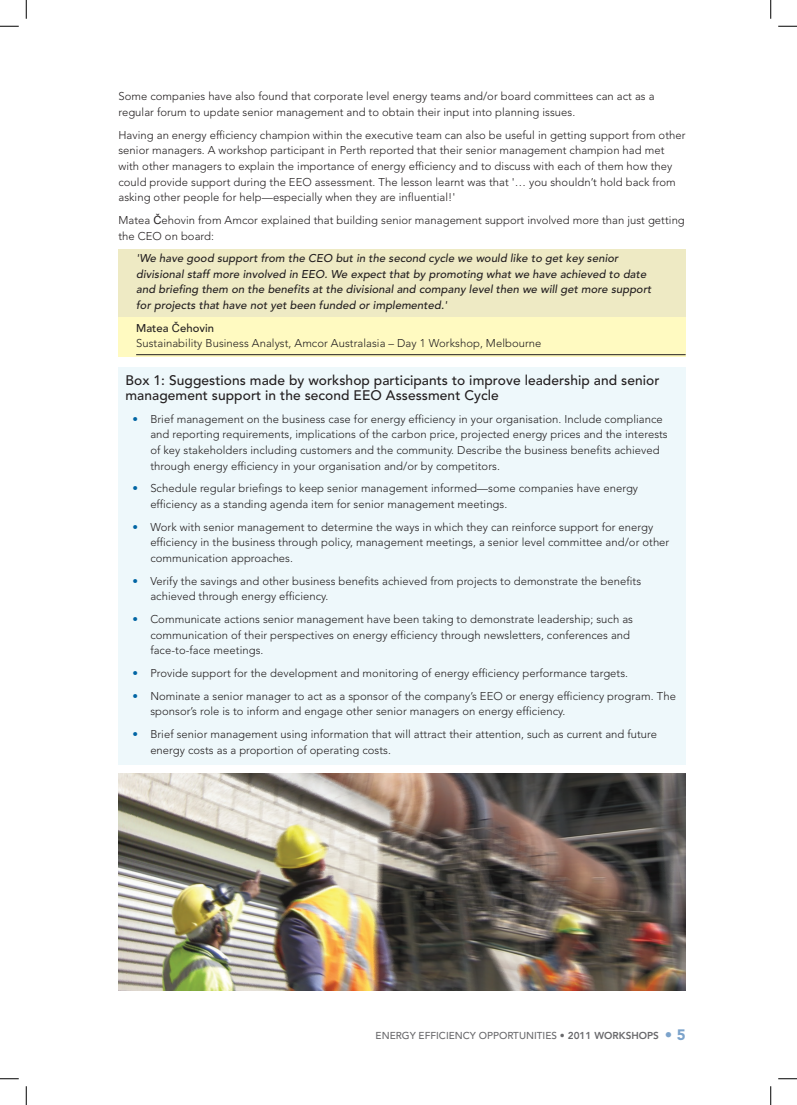
<style>
.page{position:relative;width:797px;height:1105px;background:#fff}
.page>*{position:absolute;margin:0;border:0;box-sizing:border-box;transform-origin:0 0}
.t1{font:15px "Avenir LT Std";color:#7ca3cb}
.Body_text{font:500 13.75px/15.6px "Avenir LT Std";letter-spacing:.005em;color:#231f20}
.WORKSHOP_BULLETS{font:300 11.25px/15.6px "Avenir LT Std";letter-spacing:.005em;color:#231f20}
.Body_text-2{font:300 11.25px/15.6px "Avenir LT Std";letter-spacing:.005em;color:#231f20}
.QUOTE{font:italic 500 11.25px/15.6px "Avenir LT Std";letter-spacing:.005em;color:#231f20}
.QUOTE_ATTRIBUTION{font:300 11.25px/15.6px "Avenir LT Std";letter-spacing:.005em;color:#231f20}
.t2{font:500 10px "Avenir LT Std";color:#69696c}
.s1{font-family:"Arial";font-weight:400}
.s2{font-weight:500}
.s3{color:#0065a4}
.s4{font-weight:800}
.s5{font-weight:900}
</style>
<div class="page">
<hr style="left:118px;top:990px;width:567px;height:1px;background:#0065a4">
<div style="left:118px;top:315px;width:567px;height:42px;background:#fffac1"></div>
<div style="left:118px;top:249px;width:567px;height:68px;background:#eeeac4"></div>
<hr style="left:136px;top:354px;width:549px;height:1px;background:#231f20">
<div style="left:118px;top:367px;width:567px;height:397px;background:#eef8fb"></div>
<img style="left:118px;top:774px;width:567px;height:216px">
<svg style="left:0;top:25px;width:19px;height:2px"></svg>
<svg style="left:778px;top:25px;width:19px;height:2px"></svg>
<svg style="left:0;top:1078px;width:19px;height:1px"></svg>
<svg style="left:778px;top:1078px;width:19px;height:1px"></svg>
<svg style="left:25px;top:0;width:2px;height:19px"></svg>
<svg style="left:25px;top:1086px;width:2px;height:19px"></svg>
<svg style="left:770px;top:0;width:1px;height:19px"></svg>
<svg style="left:770px;top:1086px;width:1px;height:19px"></svg>
<p class="Body_text-2" style="left:118px;top:89px;width:537px">Some companies have also found that corporate level energy teams and/or board committees can act as a regular forum to update senior management and to obtain their input into planning issues.</p>
<p class="Body_text-2" style="left:118px;top:127px;width:568px">Having an energy efficiency champion within the executive team can also be useful in getting support from other senior managers. A workshop participant in Perth reported that their senior management champion had met with other managers to explain the importance of energy efficiency and to discuss with each of them how they could provide support during the EEO assessment. The lesson learnt was that '… you shouldn’t hold back from asking other people for help—especially when they are influential!'</p>
<p class="Body_text-2" style="left:118px;top:212px;width:568px">Matea <span class="s1">Č</span>ehovin from Amcor explained that building senior management support involved more than just getting the CEO on board:</p>
<p class="QUOTE" style="left:136px;top:251px;width:516px">'We have good support from the CEO but in the second cycle we would like to get key senior divisional staff more involved in EEO. We expect that by promoting what we have achieved to date and briefing them on the benefits at the divisional and company level then we will get more support for projects that have not yet been funded or implemented.'</p>
<p class="QUOTE_ATTRIBUTION" style="left:136px;top:320px;width:407px"><span class="s2">Matea</span> <span class="s1">Č</span><span class="s2">ehovin<br></span>Sustainability Business Analyst, Amcor Australasia – Day 1 Workshop, Melbourne</p>
<p class="Body_text" style="left:125px;top:372px;width:535px">Box 1: Suggestions made by workshop participants to improve leadership and senior management support in the second EEO Assessment Cycle</p>
<p class="WORKSHOP_BULLETS" style="left:150px;top:411px;width:519px;text-indent:-18px"><span class="s3">•</span> Brief management on the business case for energy efficiency in your organisation. Include compliance and reporting requirements, implications of the carbon price, projected energy prices and the interests of key stakeholders including customers and the community. Describe the business benefits achieved through energy efficiency in your organisation and/or by competitors.</p>
<p class="WORKSHOP_BULLETS" style="left:150px;top:481px;width:489px;text-indent:-18px"><span class="s3">•</span> Schedule regular briefings to keep senior management informed—some companies have energy efficiency as a standing agenda item for senior management meetings.</p>
<p class="WORKSHOP_BULLETS" style="left:150px;top:519px;width:520px;text-indent:-18px"><span class="s3">•</span> Work with senior management to determine the ways in which they can reinforce support for energy efficiency in the business through policy, management meetings, a senior level committee and/or other communication approaches.</p>
<p class="WORKSHOP_BULLETS" style="left:150px;top:573px;width:492px;text-indent:-18px"><span class="s3">•</span> Verify the savings and other business benefits achieved from projects to demonstrate the benefits achieved through energy efficiency.</p>
<p class="WORKSHOP_BULLETS" style="left:150px;top:611px;width:484px;text-indent:-18px"><span class="s3">•</span> Communicate actions senior management have been taking to demonstrate leadership; such as communication of their perspectives on energy efficiency through newsletters, conferences and face-to-face meetings.</p>
<p class="WORKSHOP_BULLETS" style="left:133px;top:665px;width:497px"><span class="s3">•</span> Provide support for the development and monitoring of energy efficiency performance targets.</p>
<p class="WORKSHOP_BULLETS" style="left:150px;top:688px;width:527px;text-indent:-18px"><span class="s3">•</span> Nominate a senior manager to act as a sponsor of the company’s EEO or energy efficiency program. The sponsor’s role is to inform and engage other senior managers on energy efficiency.</p>
<p class="WORKSHOP_BULLETS" style="left:150px;top:726px;width:508px;text-indent:-18px"><span class="s3">•</span> Brief senior management using information that will attract their attention, such as current and future energy costs as a proportion of operating costs.</p>
<p class="t2" style="left:375px;top:1030px;width:285px">ENERGY EFFICIENCY OPPORTUNITIES <span class="s4">• 2011 WORKSHOPS</span></p>
<p class="t1" style="left:664px;top:1026px;width:22px">• <span class="s5">5</span></p>
</div>
